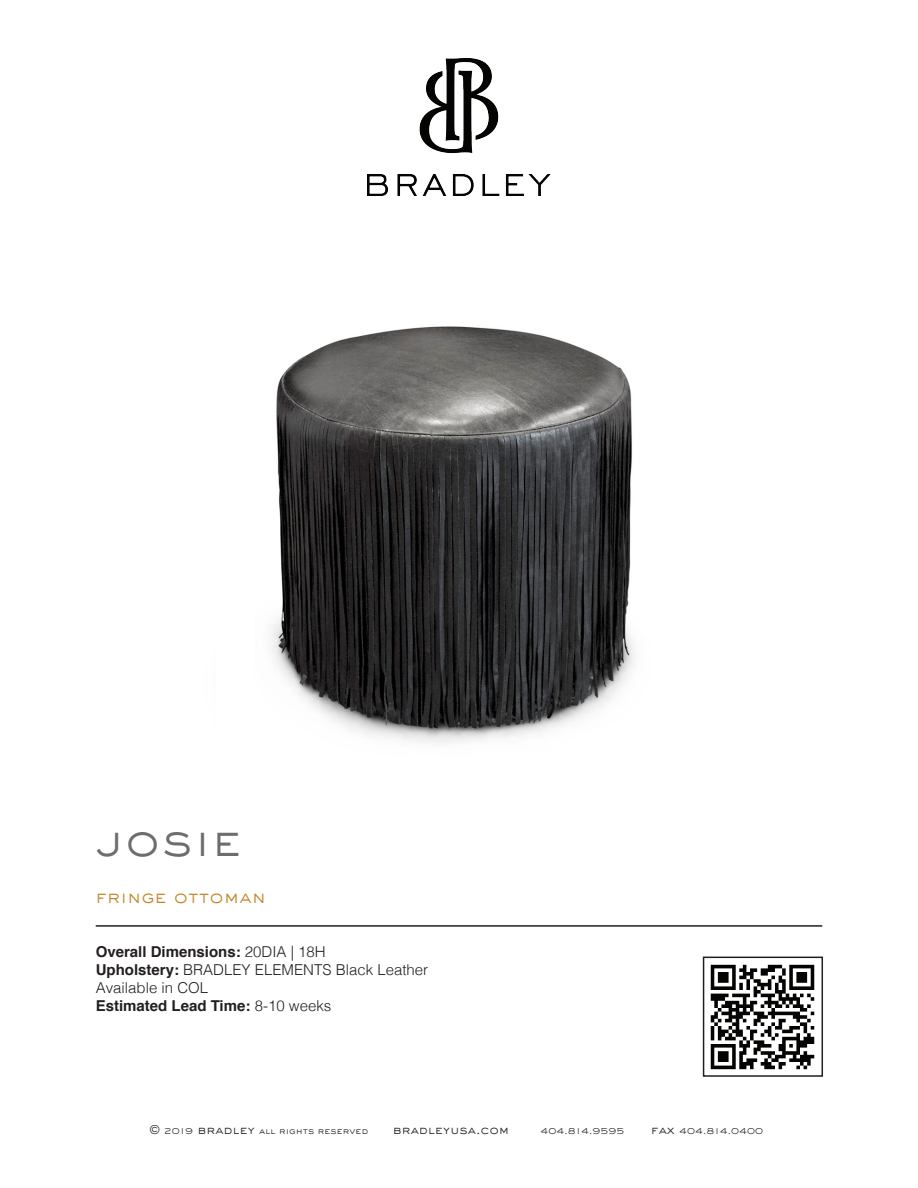
<style>
.page{position:relative;width:918px;height:1188px;background:#fff}
.page>*{position:absolute;margin:0;border:0;box-sizing:border-box;transform-origin:0 0}
.t1{font:300 45px "Sackers Gothic Std";letter-spacing:.03em;color:#6d6d6d}
.t2{font:300 18px "Sackers Gothic Std";color:#c1872b}
.t3{font:300 15px/18px "Helvetica";color:#231f20}
.t4{font:300 12px "Sackers Gothic Std";color:#231f20}
.t5{font:300 9px "Sackers Gothic Std";color:#231f20}
.s1{font-weight:700}
.s2{font-size:12px}
</style>
<div class="page">
<img style="left:710px;top:964px;width:105px;height:106px">
<hr style="left:96px;top:925px;width:726px;height:2px;background:#231f20">
<img style="left:367px;top:59px;width:184px;height:137px">
<div style="left:703px;top:957px;width:120px;height:120px;border:2px solid #231f20"></div>
<img style="left:271px;top:326px;width:364px;height:417px">
<h1 class="t1" style="left:94px;top:809px;width:150px">josie</h1>
<p class="t2" style="left:96px;top:884px;width:172px">fringe ottoman</p>
<p class="t3" style="left:96px;top:942px;width:334px"><span class="s1">Overall Dimensions:</span> 20DIA | 18H<br><span class="s1">Upholstery:</span> BRADLEY ELEMENTS Black Leather<br>Available in COL<br><span class="s1">Estimated Lead Time:</span> 8-10 weeks</p>
<p class="t5" style="left:149px;top:1125px;width:221px"><span class="s2">©</span> 2019 <span class="s2">bradley</span> all rights reserved</p>
<p class="t4" style="left:393px;top:1122px;width:118px">bradleyusa.com</p>
<p class="t5" style="left:541px;top:1125px;width:86px">404.814.9595</p>
<p class="t5" style="left:651px;top:1125px;width:114px"><span class="s2">fax</span> 404.814.0400</p>
</div>
